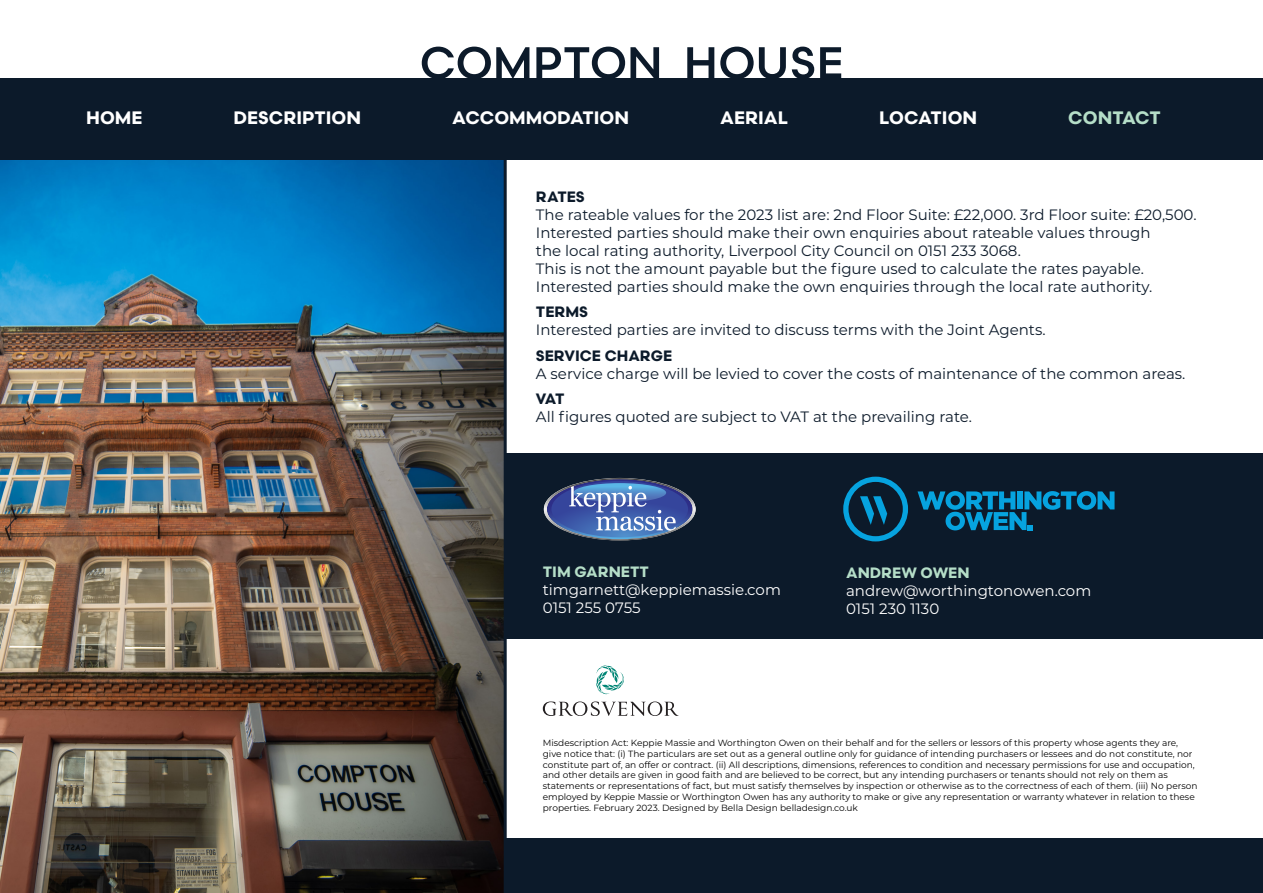
<style>
.page{position:relative;width:1263px;height:893px;background:#fff}
.page>*{position:absolute;margin:0;border:0;box-sizing:border-box;transform-origin:0 0}
.t1{font:700 18px "Scandia";color:#fff}
.t2{font:700 18px "Scandia";letter-spacing:-.005em;color:#b5dec8}
.t3{font:15px/18px "Montserrat";color:#0c1a2a}
.t4{font:15px "Montserrat";color:#fff}
.t5{font:700 15px "Scandia";color:#b5dec8}
.t6{font:9px/10.8px "Montserrat";color:#000}
.s1{font-family:"Scandia";font-weight:700}
</style>
<div class="page">
<img style="left:0;top:160px;width:507px;height:733px">
<div style="left:0;top:78px;width:1263px;height:82px;background:#0c1a2a"></div>
<svg style="left:422px;top:47px;width:107px;height:31px"></svg>
<svg style="left:536px;top:47px;width:123px;height:31px"></svg>
<svg style="left:687px;top:47px;width:27px;height:31px"></svg>
<svg style="left:720px;top:47px;width:66px;height:31px"></svg>
<svg style="left:792px;top:47px;width:22px;height:31px"></svg>
<svg style="left:820px;top:47px;width:21px;height:31px"></svg>
<svg style="left:596px;top:665px;width:28px;height:30px"></svg>
<svg style="left:543px;top:701px;width:136px;height:15px"></svg>
<div style="left:505px;top:453px;width:758px;height:186px;background:#0c1a2a"></div>
<svg style="left:544px;top:478px;width:152px;height:62px"></svg>
<svg style="left:843px;top:477px;width:65px;height:64px"></svg>
<svg style="left:917px;top:491px;width:197px;height:39px"></svg>
<div style="left:505px;top:838px;width:758px;height:55px;background:#0c1a2a"></div>
<p class="t1" style="left:86px;top:107px;width:58px">HOME</p>
<p class="t1" style="left:234px;top:107px;width:129px">DESCRIPTION</p>
<p class="t1" style="left:452px;top:107px;width:178px">ACCOMMODATION</p>
<p class="t1" style="left:720px;top:107px;width:70px">AERIAL</p>
<p class="t1" style="left:879px;top:107px;width:99px">LOCATION</p>
<p class="t2" style="left:1068px;top:107px;width:94px">CONTACT</p>
<p class="t3" style="left:536px;top:187px;width:662px"><span class="s1">RATES<br></span>The rateable values for the 2023 list are: 2nd Floor Suite: £22,000. 3rd Floor suite: £20,500.<br>Interested parties should make their own enquiries about rateable values through<br>the local rating authority, Liverpool City Council on 0151 233 3068.<br>This is not the amount payable but the figure used to calculate the rates payable.<br>Interested parties should make the own enquiries through the local rate authority.</p>
<p class="t3" style="left:536px;top:302px;width:511px"><span class="s1">TERMS<br></span>Interested parties are invited to discuss terms with the Joint Agents.</p>
<p class="t3" style="left:536px;top:346px;width:651px"><span class="s1">SERVICE CHARGE<br></span>A service charge will be levied to cover the costs of maintenance of the common areas.</p>
<p class="t3" style="left:536px;top:389px;width:438px"><span class="s1">VAT<br></span>All figures quoted are subject to VAT at the prevailing rate.</p>
<p class="t5" style="left:543px;top:562px;width:108px">TIM GARNETT</p>
<p class="t4" style="left:543px;top:579px;width:240px">timgarnett@keppiemassie.com</p>
<p class="t4" style="left:543px;top:597px;width:99px">0151 255 0755</p>
<p class="t5" style="left:846px;top:563px;width:125px">ANDREW OWEN</p>
<p class="t4" style="left:846px;top:580px;width:247px">andrew@worthingtonowen.com</p>
<p class="t4" style="left:846px;top:598px;width:95px">0151 230 1130</p>
<p class="t6" style="left:543px;top:737px;width:656px">Misdescription Act: Keppie Massie and Worthington Owen on their behalf and for the sellers or lessors of this property whose agents they are, give notice that: (i) The particulars are set out as a general outline only for guidance of intending purchasers or lessees and do not constitute, nor constitute part of, an offer or contract. (ii) All descriptions, dimensions, references to condition and necessary permissions for use and occupation, and other details are given in good faith and are believed to be correct, but any intending purchasers or tenants should not rely on them as statements or representations of fact, but must satisfy themselves by inspection or otherwise as to the correctness of each of them. (iii) No person employed by Keppie Massie or Worthington Owen has any authority to make or give any representation or warranty whatever in relation to these properties. February 2023. Designed by Bella Design belladesign.co.uk</p>
</div>
